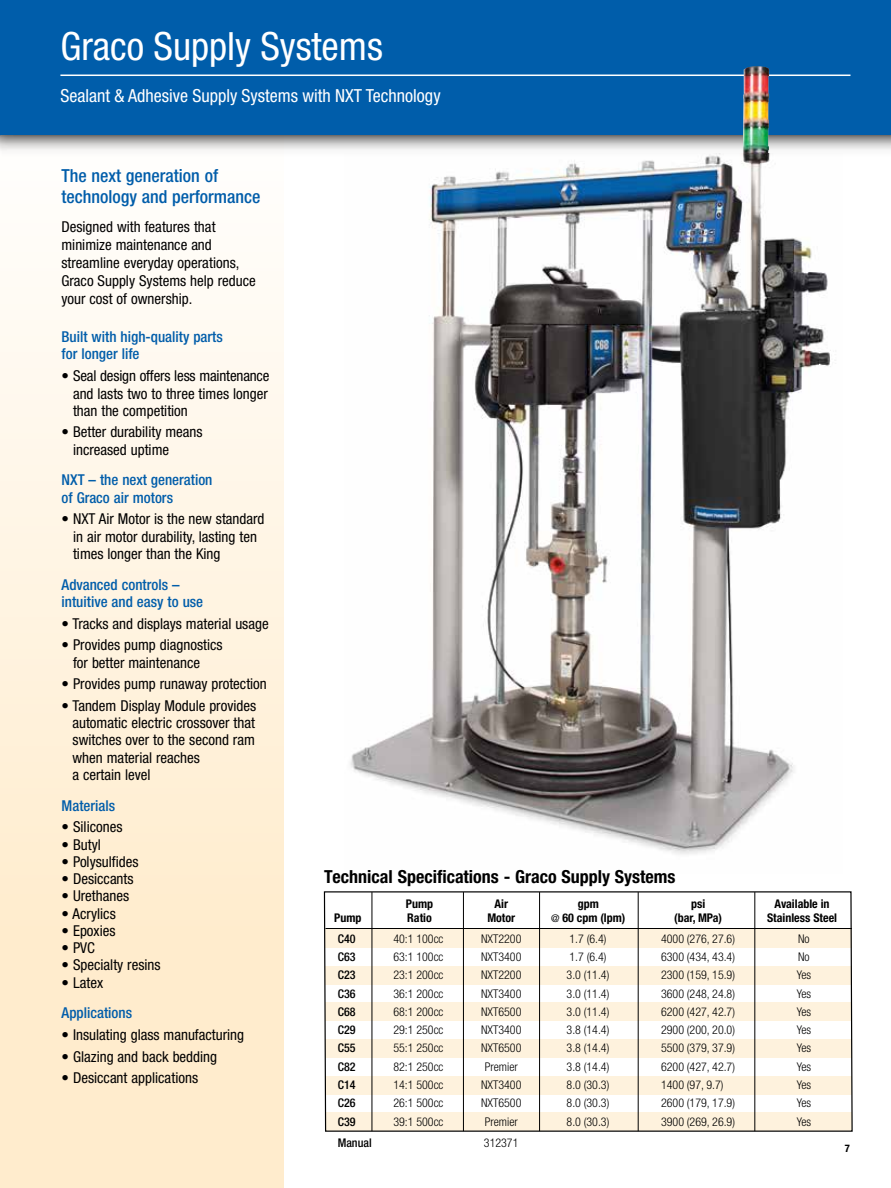
<style>
.page{position:relative;width:891px;height:1188px;background:#fff}
.page>*{position:absolute;margin:0;border:0;box-sizing:border-box;transform-origin:0 0}
.t1{font:condensed 39px "Helvetica Neue LT Std";color:#fff}
.t2{font:condensed 18px "Helvetica Neue LT Std";color:#fff}
.t3{font:500 condensed 18px/21px "Helvetica Neue LT Std";color:#005daa}
.t4{font:700 condensed 18px "Helvetica Neue LT Std";color:#000}
.t5{font:condensed 15px/17.2px "Helvetica Neue LT Std";color:#000}
.t6{font:500 condensed 15px/17.2px "Helvetica Neue LT Std";color:#005daa}
.t7{font:300 condensed 12px/18.3px "Helvetica Neue LT Std";color:#000}
.t8{font:700 condensed 12px/13.5px "Helvetica Neue LT Std";color:#000;text-align:center}
.t9{font:500 condensed 12px/18.3px "Helvetica Neue LT Std";color:#000;text-align:justify}
.t10{font:700 condensed 10.5px "Helvetica Neue LT Std";color:#000}
.s1{font-weight:400;font-size:10.5px}
</style>
<div class="page">
<img style="left:350px;top:176px;width:481px;height:678px">
<img style="left:284px;top:135px;width:607px;height:41px">
<div style="left:0;top:124px;width:284px;height:1064px;background:linear-gradient(to bottom,#fbfaf8,#ffebc6)"></div>
<div style="left:0;top:0;width:891px;height:135px;background:#005daa"></div>
<hr style="left:60px;top:75px;width:791px;height:1px;background:#fff">
<img style="left:743px;top:66px;width:26px;height:174px">
<svg style="left:323px;top:891px;width:530px;height:241px"></svg>
<h1 class="t1" style="left:60px;top:23px;width:324px">Graco Supply Systems</h1>
<p class="t2" style="left:60px;top:86px;width:382px">Sealant &amp; Adhesive Supply Systems with NXT Technology</p>
<p class="t3" style="left:62px;top:165px;width:201px">The next generation of technology and performance</p>
<p class="t5" style="left:61px;top:217px;width:196px;line-height:18px">Designed with features that minimize maintenance and streamline everyday operations,<br>Graco Supply Systems help reduce your cost of ownership.</p>
<p class="t6" style="left:62px;top:328px;width:163px">Built with high-quality parts for longer life</p>
<p class="t5" style="left:73px;top:367px;width:198px;text-align:justify;text-indent:-11px">• Seal design offers less maintenance and lasts two to three times longer than the competition</p>
<p class="t5" style="left:73px;top:423px;width:131px;text-indent:-11px">• Better durability means increased uptime</p>
<p class="t6" style="left:62px;top:471px;width:152px">NXT – the next generation of Graco air motors</p>
<p class="t5" style="left:73px;top:510px;width:193px;text-indent:-11px">• NXT Air Motor is the new standard in air motor durability, lasting ten times longer than the King</p>
<p class="t6" style="left:62px;top:576px;width:143px">Advanced controls – intuitive and easy to use</p>
<p class="t5" style="left:62px;top:615px;width:209px">• Tracks and displays material usage</p>
<p class="t5" style="left:73px;top:636px;width:151px;text-indent:-11px">• Provides pump diagnostics for better maintenance</p>
<p class="t5" style="left:62px;top:675px;width:207px">• Provides pump runaway protection</p>
<p class="t5" style="left:73px;top:697px;width:185px;text-indent:-11px">• Tandem Display Module provides automatic electric crossover that switches over to the second ram when material reaches<br>a certain level</p>
<p class="t6" style="left:62px;top:796px;width:55px">Materials</p>
<p class="t5" style="left:62px;top:818px;width:62px">• Silicones</p>
<p class="t5" style="left:62px;top:836px;width:41px">• Butyl</p>
<p class="t5" style="left:62px;top:853px;width:78px">• Polysulfides</p>
<p class="t5" style="left:62px;top:870px;width:73px">• Desiccants</p>
<p class="t5" style="left:62px;top:887px;width:69px">• Urethanes</p>
<p class="t5" style="left:62px;top:905px;width:56px">• Acrylics</p>
<p class="t5" style="left:62px;top:922px;width:55px">• Epoxies</p>
<p class="t5" style="left:62px;top:939px;width:35px">• PVC</p>
<p class="t5" style="left:62px;top:956px;width:100px">• Specialty resins</p>
<p class="t5" style="left:62px;top:974px;width:43px">• Latex</p>
<p class="t6" style="left:62px;top:1004px;width:72px">Applications</p>
<p class="t5" style="left:62px;top:1026px;width:184px">• Insulating glass manufacturing</p>
<p class="t5" style="left:62px;top:1048px;width:157px">• Glazing and back bedding</p>
<p class="t5" style="left:62px;top:1069px;width:138px">• Desiccant applications</p>
<p class="t4" style="left:324px;top:866px;width:353px">Technical Specifications - Graco Supply Systems</p>
<p class="t8" style="left:406px;top:897px;width:29px;text-align:left">Pump<br>Ratio</p>
<p class="t8" style="left:487px;top:897px;width:29px">Air<br>Motor</p>
<p class="t8" style="left:551px;top:897px;width:76px">gpm<br><span class="s1">@</span> 60 cpm (lpm)</p>
<p class="t8" style="left:674px;top:897px;width:49px">psi<br>(bar, MPa)</p>
<p class="t8" style="left:767px;top:897px;width:72px">Available in<br>Stainless Steel</p>
<p class="t8" style="left:334px;top:910px;width:29px">Pump</p>
<p class="t9" style="left:338px;top:929px;width:19px">C40<br>C63<br>C23<br>C36<br>C68<br>C29<br>C55<br>C82<br>C14<br>C26<br>C39</p>
<p class="t7" style="left:393px;top:929px;width:52px;text-align:justify">40:1 100cc 63:1 100cc 23:1 200cc 36:1 200cc 68:1 200cc 29:1 250cc 55:1 250cc 82:1 250cc 14:1 500cc 26:1 500cc 39:1 500cc</p>
<p class="t7" style="left:481px;top:929px;width:42px;text-align:center">NXT2200<br>NXT3400<br>NXT2200<br>NXT3400<br>NXT6500<br>NXT3400<br>NXT6500<br>Premier<br>NXT3400<br>NXT6500<br>Premier</p>
<p class="t7" style="left:567px;top:929px;width:44px">1.7 (6.4)<br>1.7 (6.4)<br>3.0 (11.4)<br>3.0 (11.4)<br>3.0 (11.4)<br>3.8 (14.4)<br>3.8 (14.4)<br>3.8 (14.4)<br>8.0 (30.3)<br>8.0 (30.3)<br>8.0 (30.3)</p>
<p class="t7" style="left:661px;top:929px;width:76px">4000 (276, 27.6)<br>6300 (434, 43.4)<br>2300 (159, 15.9)<br>3600 (248, 24.8)<br>6200 (427, 42.7)<br>2900 (200, 20.0)<br>5500 (379, 37.9)<br>6200 (427, 42.7)<br>1400 (97, 9.7)<br>2600 (179, 17.9)<br>3900 (269, 26.9)</p>
<p class="t7" style="left:797px;top:929px;width:16px">No<br>No<br>Yes<br>Yes<br>Yes<br>Yes<br>Yes<br>Yes<br>Yes<br>Yes<br>Yes</p>
<p class="t9" style="left:338px;top:1133px;width:35px">Manual</p>
<p class="t7" style="left:484px;top:1133px;width:36px">312371</p>
<p class="t10" style="left:845px;top:1142px;width:7px">7</p>
</div>
